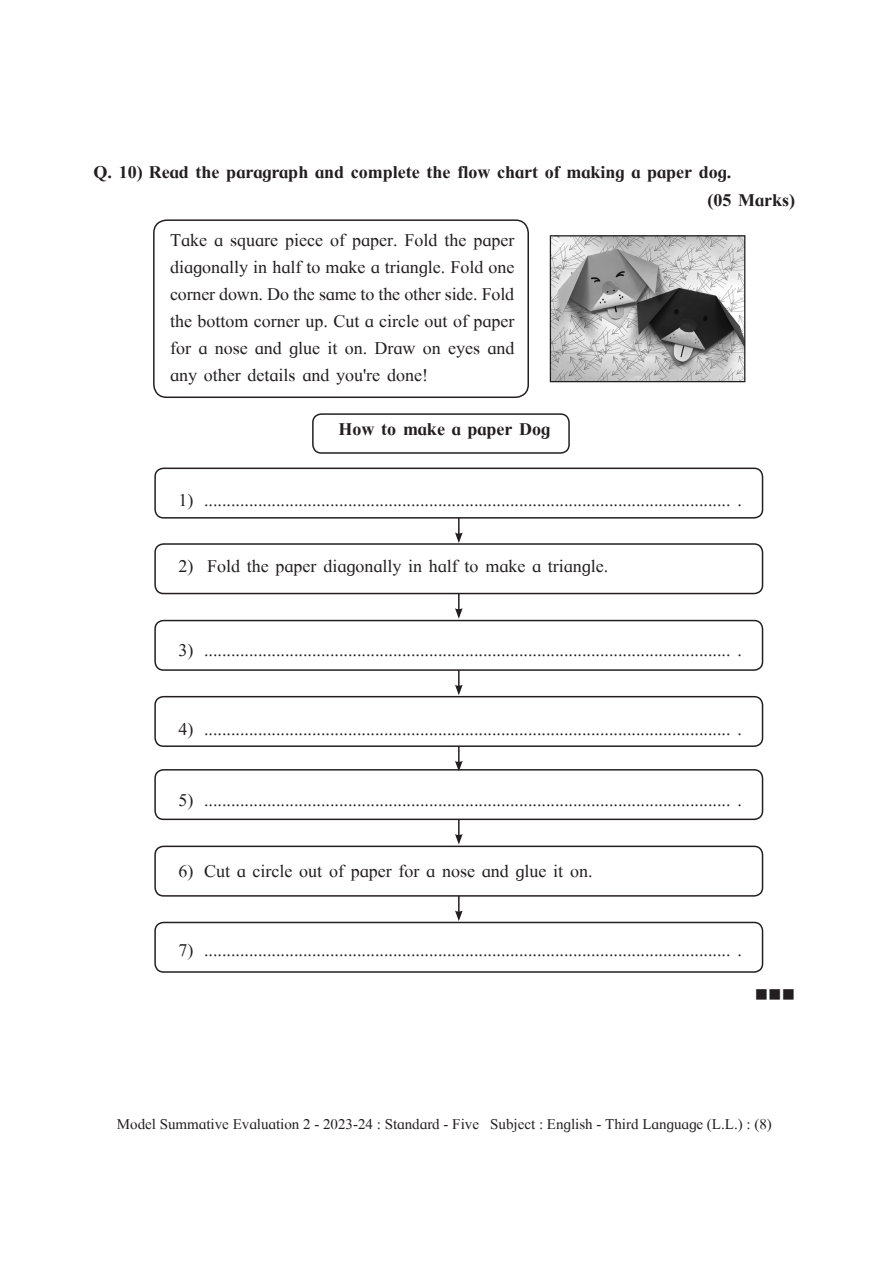
<style>
.page{position:relative;width:893px;height:1263px;background:#fff}
.page>*{position:absolute;margin:0;border:0;box-sizing:border-box;transform-origin:0 0}
.t1{font:18px/27px "Times New Roman";color:#231f20;text-align:justify}
.t2{font:700 18px/28.2px "Times New Roman";color:#231f20}
.t3{font:18px "Wingdings";color:#231f20}
.t4{font:15px "Times New Roman";color:#231f20}
</style>
<div class="page">
<div style="left:312px;top:413px;width:258px;height:41px;border:2px solid #231f20;border-radius:9px"></div>
<div style="left:154px;top:468px;width:609px;height:51px;border:2px solid #231f20;border-radius:9px"></div>
<svg style="left:455px;top:518px;width:8px;height:25px"></svg>
<div style="left:154px;top:543px;width:609px;height:51px;border:2px solid #231f20;border-radius:9px"></div>
<svg style="left:455px;top:594px;width:8px;height:25px"></svg>
<div style="left:154px;top:620px;width:609px;height:51px;border:2px solid #231f20;border-radius:9px"></div>
<svg style="left:455px;top:670px;width:8px;height:25px"></svg>
<div style="left:154px;top:696px;width:609px;height:51px;border:2px solid #231f20;border-radius:9px"></div>
<svg style="left:455px;top:746px;width:8px;height:23px"></svg>
<div style="left:154px;top:769px;width:609px;height:51px;border:2px solid #231f20;border-radius:9px"></div>
<svg style="left:455px;top:819px;width:8px;height:25px"></svg>
<div style="left:154px;top:846px;width:609px;height:51px;border:2px solid #231f20;border-radius:9px"></div>
<svg style="left:455px;top:896px;width:8px;height:25px"></svg>
<div style="left:154px;top:922px;width:609px;height:51px;border:2px solid #231f20;border-radius:9px"></div>
<div style="left:153px;top:219px;width:376px;height:179px;border:2px solid #231f20;border-radius:13px"></div>
<img style="left:552px;top:237px;width:191px;height:143px">
<div style="left:550px;top:235px;width:195px;height:147px;border:1px solid #231f20"></div>
<p class="t2" style="left:707px;top:158px;width:89px;text-indent:-614px">Q. 10) Read the paragraph and complete the flow chart of making a paper dog.<br>(05 Marks)</p>
<p class="t1" style="left:170px;top:227px;width:346px">Take a square piece of paper. Fold the paper diagonally in half to make a triangle. Fold one corner down. Do the same to the other side. Fold the bottom corner up. Cut a circle out of paper for a nose and glue it on. Draw on eyes and any other details and you're done!</p>
<p class="t2" style="left:338px;top:415px;width:213px">How to make a paper Dog</p>
<p class="t1" style="left:179px;top:486px;width:565px">1) ..................................................................................................................... .</p>
<p class="t1" style="left:179px;top:553px;width:431px">2) Fold the paper diagonally in half to make a triangle.</p>
<p class="t1" style="left:179px;top:636px;width:565px">3) ..................................................................................................................... .</p>
<p class="t1" style="left:179px;top:715px;width:565px">4) ..................................................................................................................... .</p>
<p class="t1" style="left:179px;top:786px;width:565px">5) ..................................................................................................................... .</p>
<p class="t1" style="left:179px;top:857px;width:415px">6) Cut a circle out of paper for a nose and glue it on.</p>
<p class="t1" style="left:179px;top:936px;width:565px">7) ..................................................................................................................... .</p>
<p class="t3" style="left:755px;top:985px;width:42px">■■■</p>
<p class="t4" style="left:117px;top:1115px;width:656px">Model Summative Evaluation 2 - 2023-24 : Standard - Five Subject : English - Third Language (L.L.) : (8)</p>
</div>
